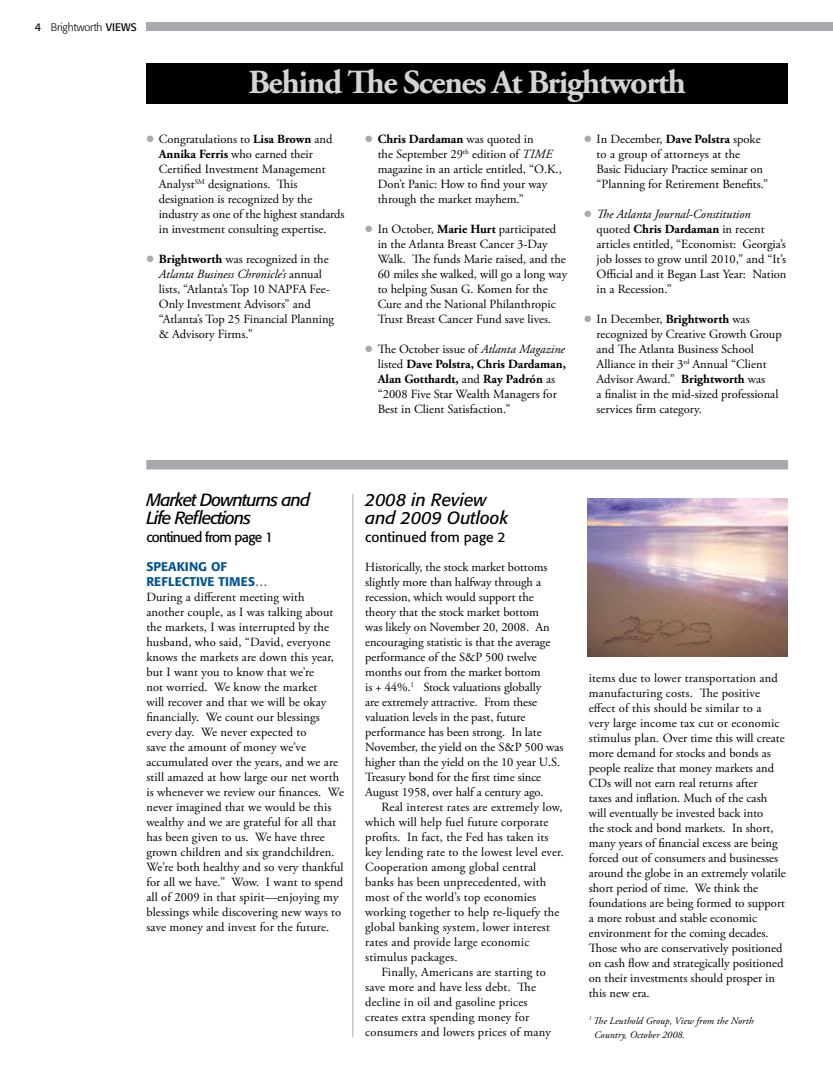
<style>
.page{position:relative;width:833px;height:1080px;background:#fff}
.page>*{position:absolute;margin:0;border:0;box-sizing:border-box;transform-origin:0 0}
.t1{font:700 33.75px "Adobe Garamond Pro";letter-spacing:-.04em;color:#d3d4d6}
.t2{font:italic 17.5px/17.6px "Formata";letter-spacing:-.05em;color:#000}
.t3{font:italic 17.5px/17.8px "Formata";color:#000}
.t4{font:13.75px "Formata";color:#000}
.t5{font:13.75px "Formata";letter-spacing:-.05em;color:#000}
.t6{font:12.5px/15px "Adobe Garamond Pro";color:#000}
.t7{font:500 12.5px/15px "Formata";letter-spacing:.01em;color:#005595}
.t8{font:300 10.88px "Formata";color:#000}
.t9{font:italic 10px/14.4px "Adobe Garamond Pro";letter-spacing:.01em;color:#000}
.s1{font-weight:400}
.s2{font-family:"Extra S One";color:#a7a9ac}
.s3{font-weight:700}
.s4{font-style:italic}
</style>
<div class="page">
<div style="left:146px;top:22px;width:686px;height:9px;background:#a7a9ac"></div>
<div style="left:146px;top:460px;width:642px;height:10px;background:#a7a9ac"></div>
<div style="left:146px;top:63px;width:642px;height:40px;background:#000"></div>
<hr style="left:352px;top:494px;width:1px;height:543px;background:#a7a9ac">
<img style="left:588px;top:498px;width:200px;height:158px">
<p class="t8" style="left:35px;top:21px;width:103px"><span class="s1">4</span> Brightworth <span class="s1">VIEWS</span></p>
<h1 class="t1" style="left:248px;top:63px;width:439px">Behind The Scenes At Brightworth</h1>
<p class="t6" style="left:159px;top:132px;width:187px;text-indent:-12px"><span class="s2">V</span> Congratulations to <span class="s3">Lisa Brown</span> and <span class="s3">Annika Ferris</span> who earned their Certified Investment Management Analyst<sup>SM</sup> designations. This designation is recognized by the industry as one of the highest standards in investment consulting expertise.</p>
<p class="t6" style="left:159px;top:252px;width:177px;text-indent:-12px"><span class="s2">V</span> <span class="s3">Brightworth</span> was recognized in the<br><span class="s4">Atlanta Business Chronicle’s</span> annual lists, “Atlanta’s Top 10 NAPFA Fee-<br>Only Investment Advisors” and “Atlanta’s Top 25 Financial Planning &amp; Advisory Firms.”</p>
<p class="t6" style="left:377px;top:132px;width:186px;text-indent:-12px"><span class="s2">V</span> <span class="s3">Chris Dardaman</span> was quoted in<br>the September 29<sup>th</sup> edition of <span class="s4">TIME </span>magazine in an article entitled, “O.K.,<br>Don’t Panic: How to find your way through the market mayhem.”</p>
<p class="t6" style="left:378px;top:222px;width:191px;text-indent:-12px"><span class="s2">V</span> In October, <span class="s3">Marie Hurt</span> participated in the Atlanta Breast Cancer 3-Day Walk. The funds Marie raised, and the 60 miles she walked, will go a long way to helping Susan G. Komen for the Cure and the National Philanthropic Trust Breast Cancer Fund save lives.</p>
<p class="t6" style="left:378px;top:342px;width:190px;text-indent:-12px"><span class="s2">V</span> The October issue of <span class="s4">Atlanta Magazine </span>listed <span class="s3">Dave Polstra, Chris Dardaman, Alan Gotthardt,</span> and <span class="s3">Ray Padrón</span> as “2008 Five Star Wealth Managers for Best in Client Satisfaction.”</p>
<p class="t6" style="left:596px;top:132px;width:173px;text-indent:-12px"><span class="s2">V</span> In December, <span class="s3">Dave Polstra</span> spoke to a group of attorneys at the<br>Basic Fiduciary Practice seminar on “Planning for Retirement Benefits.”</p>
<p class="t6" style="left:596px;top:207px;width:191px;text-indent:-12px"><span class="s2">V</span> <span class="s4">The Atlanta Journal-Constitution </span>quoted <span class="s3">Chris Dardaman</span> in recent articles entitled, “Economist: Georgia’s job losses to grow until 2010,” and “It’s Official and it Began Last Year: Nation in a Recession.”</p>
<p class="t6" style="left:596px;top:312px;width:186px;text-indent:-12px"><span class="s2">V</span> In December, <span class="s3">Brightworth</span> was recognized by Creative Growth Group and The Atlanta Business School Alliance in their 3<sup>rd</sup> Annual “Client Advisor Award.” <span class="s3">Brightworth</span> was<br>a finalist in the mid-sized professional services firm category.</p>
<h2 class="t2" style="left:146px;top:491px;width:165px">Market Downturns and<br>Life Reflections</h2>
<p class="t5" style="left:146px;top:528px;width:128px">continued from page 1</p>
<p class="t7" style="left:146px;top:559px;width:123px">SPEAKING OF<br>REFLECTIVE TIMES…</p>
<p class="t6" style="left:146px;top:590px;width:199px">During a different meeting with another couple, as I was talking about the markets, I was interrupted by the husband, who said, “David, everyone knows the markets are down this year, but I want you to know that we’re<br>not worried. We know the market<br>will recover and that we will be okay financially. We count our blessings every day. We never expected to<br>save the amount of money we’ve accumulated over the years, and we are still amazed at how large our net worth is whenever we review our finances. We never imagined that we would be this wealthy and we are grateful for all that has been given to us. We have three grown children and six grandchildren.<br>We’re both healthy and so very thankful for all we have.” Wow. I want to spend all of 2009 in that spirit—enjoying my blessings while discovering new ways to save money and invest for the future.</p>
<h2 class="t3" style="left:365px;top:491px;width:145px">2008 in Review and 2009 Outlook</h2>
<p class="t4" style="left:365px;top:528px;width:142px">continued from page 2</p>
<p class="t6" style="left:365px;top:560px;width:200px">Historically, the stock market bottoms slightly more than halfway through a recession, which would support the theory that the stock market bottom<br>was likely on November 20, 2008. An encouraging statistic is that the average performance of the S&amp;P 500 twelve months out from the market bottom<br>is + 44%.<sup>1</sup> Stock valuations globally<br>are extremely attractive. From these valuation levels in the past, future performance has been strong. In late November, the yield on the S&amp;P 500 was higher than the yield on the 10 year U.S.<br>Treasury bond for the first time since August 1958, over half a century ago.</p>
<p class="t6" style="left:365px;top:800px;width:200px;text-indent:16px">Real interest rates are extremely low, which will help fuel future corporate profits. In fact, the Fed has taken its key lending rate to the lowest level ever.<br>Cooperation among global central banks has been unprecedented, with most of the world’s top economies working together to help re-liquefy the global banking system, lower interest rates and provide large economic stimulus packages.</p>
<p class="t6" style="left:365px;top:965px;width:187px;text-indent:16px">Finally, Americans are starting to save more and have less debt. The decline in oil and gasoline prices creates extra spending money for consumers and lowers prices of many</p>
<p class="t6" style="left:588px;top:671px;width:198px">items due to lower transportation and manufacturing costs. The positive effect of this should be similar to a<br>very large income tax cut or economic stimulus plan. Over time this will create more demand for stocks and bonds as people realize that money markets and CDs will not earn real returns after<br>taxes and inflation. Much of the cash will eventually be invested back into<br>the stock and bond markets. In short, many years of financial excess are being forced out of consumers and businesses around the globe in an extremely volatile short period of time. We think the foundations are being formed to support a more robust and stable economic environment for the coming decades.<br>Those who are conservatively positioned on cash flow and strategically positioned on their investments should prosper in this new era.</p>
<p class="t9" style="left:594px;top:1013px;width:161px;text-indent:-5px"><sup>1</sup> The Leuthold Group, View from the North<br>Country, October 2008.</p>
</div>
